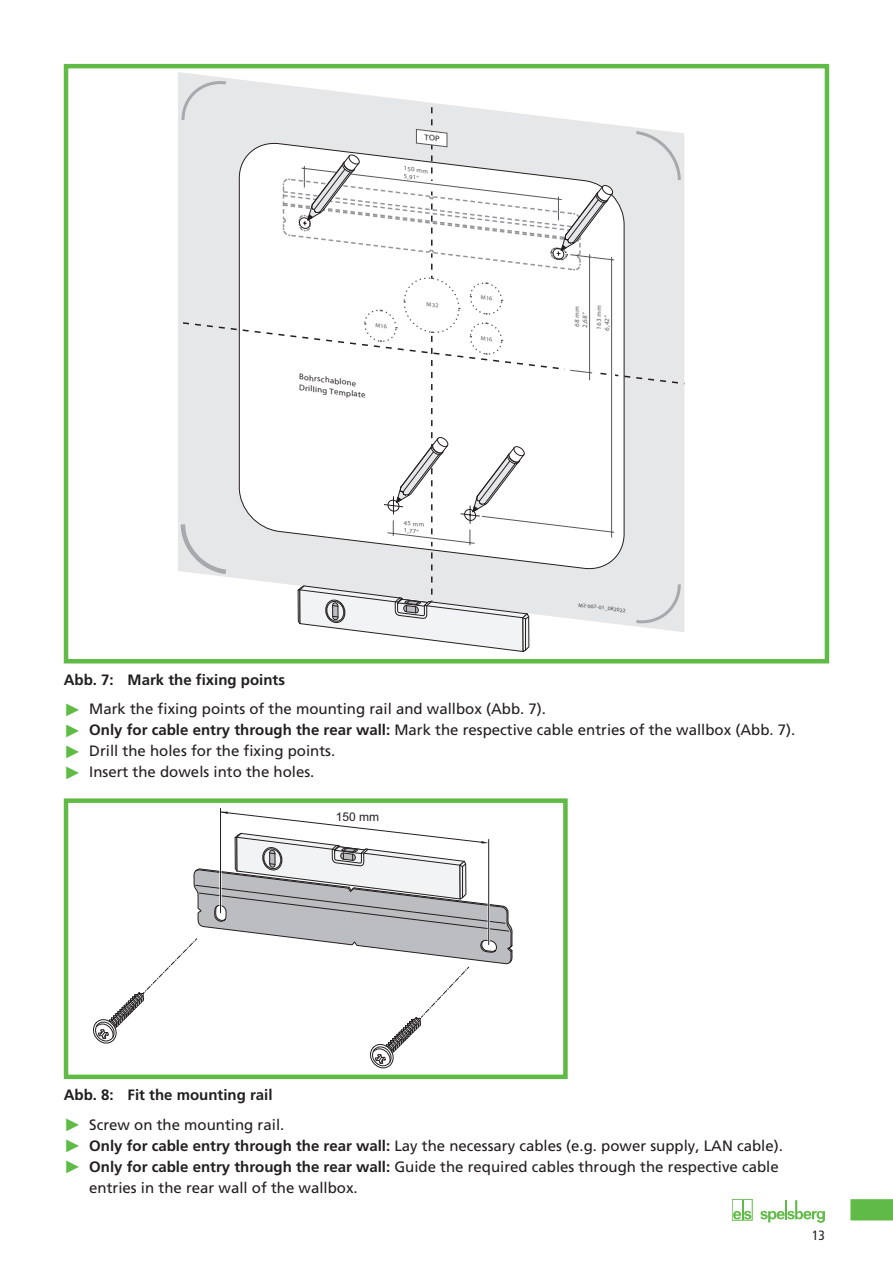
<style>
.page{position:relative;width:893px;height:1263px;background:#fff}
.page>*{position:absolute;margin:0;border:0;box-sizing:border-box;transform-origin:0 0}
.t1{font:15px/21px "Frutiger";color:#231f20}
.t2{font:700 15px "Frutiger";color:#231f20}
.t3{font:condensed 13.5px "Frutiger";color:#231f20}
.t4{font:12px "Arial";color:#231f20}
.t5{font:300 condensed 8.25px/10.5px "Frutiger";color:#231f20;scale:1.06 1}
.t6{font:300 condensed 6.6px/7.8px "Frutiger";color:#57585a}
.t7{font:300 condensed 6.45px/7.6px "Frutiger";color:#57585a;scale:1.06 1}
.t8{font:300 condensed 5.25px "Frutiger";color:#3e3e3f;scale:1.06 1}
.s1{font-family:"Arial";font-size:18px;color:#60bb46}
.s2{font-weight:700}
</style>
<div class="page">
<div style="left:732px;top:1199px;width:20px;height:21px;border:1px solid #60bb46"></div>
<svg style="left:760px;top:1200px;width:65px;height:23px"></svg>
<svg style="left:733px;top:1200px;width:18px;height:19px"></svg>
<svg style="left:850px;top:1199px;width:43px;height:21px"></svg>
<div style="left:64px;top:64px;width:765px;height:599px;border:4px solid #60bb46"></div>
<svg style="left:93px;top:808px;width:420px;height:261px"></svg>
<div style="left:64px;top:798px;width:504px;height:281px;border:4px solid #60bb46"></div>
<svg style="left:178px;top:80px;width:506px;height:572px"></svg>
<p class="t7" style="left:405px;top:164px;width:24px;rotate:7deg">150 mm<br>5,91“</p>
<p class="t5" style="left:300px;top:371px;width:66px;rotate:7deg">Bohrschablone<br>Drilling Template</p>
<p class="t7" style="left:405px;top:519px;width:21px;rotate:7deg">45 mm<br>1,77“</p>
<p class="t6" style="left:573px;top:328px;width:24px;rotate:-90deg">68 mm<br>2,68“</p>
<p class="t6" style="left:595px;top:331px;width:27px;rotate:-90deg">163 mm<br>6,42“</p>
<p class="t8" style="left:579px;top:601px;width:46px;rotate:7deg">M2-007-01_082022</p>
<p class="t2" style="left:64px;top:670px;width:223px">Abb. 7: Mark the fixing points</p>
<p class="t1" style="left:64px;top:698px;width:484px"><span class="s1">►</span> Mark the fixing points of the mounting rail and wallbox (Abb. 7).</p>
<p class="t1" style="left:64px;top:719px;width:733px"><span class="s1">►</span> <span class="s2">Only for cable entry through the rear wall:</span> Mark the respective cable entries of the wallbox (Abb. 7).</p>
<p class="t1" style="left:64px;top:740px;width:273px"><span class="s1">►</span> Drill the holes for the fixing points.</p>
<p class="t1" style="left:64px;top:761px;width:252px"><span class="s1">►</span> Insert the dowels into the holes.</p>
<p class="t4" style="left:336px;top:808px;width:45px">150 mm</p>
<p class="t2" style="left:64px;top:1086px;width:210px">Abb. 8: Fit the mounting rail</p>
<p class="t1" style="left:64px;top:1114px;width:222px"><span class="s1">►</span> Screw on the mounting rail.</p>
<p class="t1" style="left:64px;top:1135px;width:721px"><span class="s1">►</span> <span class="s2">Only for cable entry through the rear wall:</span> Lay the necessary cables (e.g. power supply, LAN cable).</p>
<p class="t1" style="left:89px;top:1156px;width:691px;text-indent:-26px"><span class="s1">►</span> <span class="s2">Only for cable entry through the rear wall:</span> Guide the required cables through the respective cable entries in the rear wall of the wallbox.</p>
<p class="t3" style="left:812px;top:1227px;width:14px">13</p>
</div>
